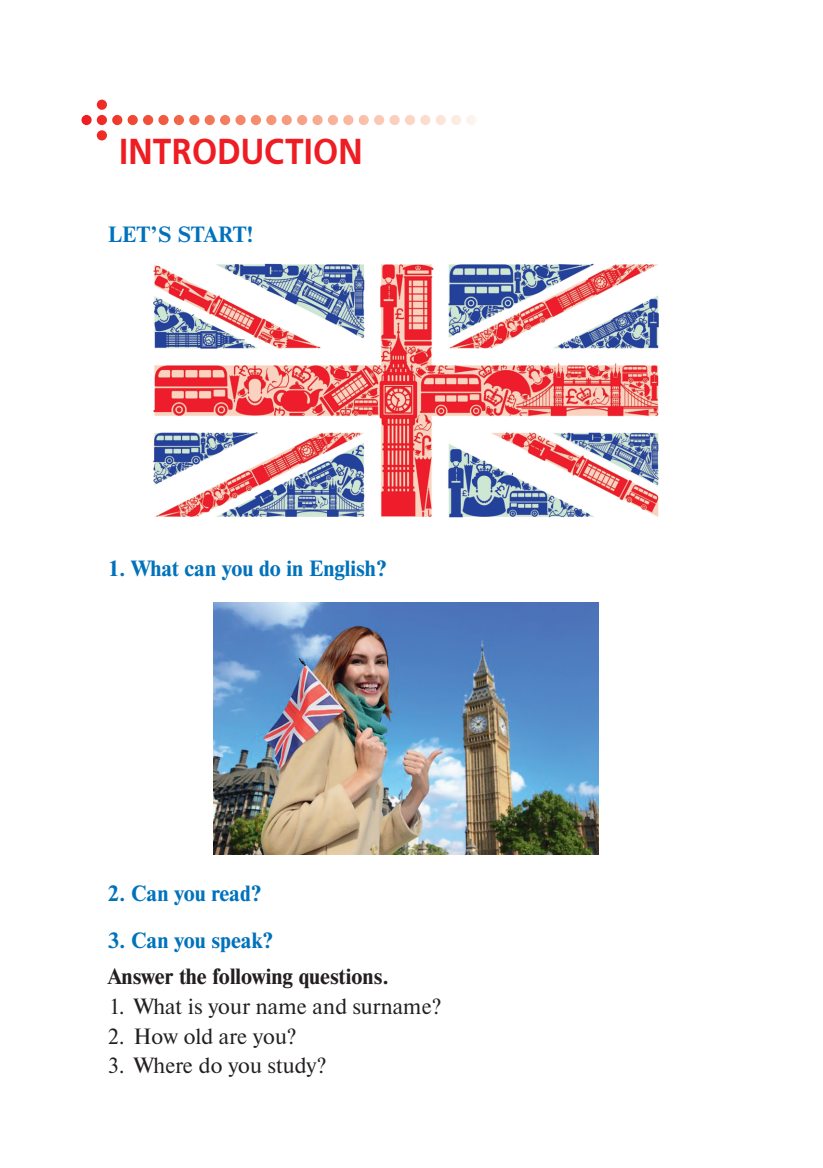
<style>
.page{position:relative;width:823px;height:1168px;background:#fff}
.page>*{position:absolute;margin:0;border:0;box-sizing:border-box;transform-origin:0 0}
.t1{font:700 36px "Free Set C";letter-spacing:.005em;color:#ee1d23;scale:.9 1}
.t2{font:700 22px "Newton";color:#0072bc}
.t3{font:22px "Newton";color:#231f20}
.t4{font:700 22px "Newton";color:#231f20}
</style>
<div class="page">
<svg style="left:174px;top:115px;width:71px;height:10px"></svg>
<svg style="left:251px;top:115px;width:71px;height:10px"></svg>
<svg style="left:328px;top:115px;width:40px;height:10px"></svg>
<svg style="left:374px;top:115px;width:71px;height:10px"></svg>
<svg style="left:451px;top:115px;width:25px;height:10px"></svg>
<svg style="left:81px;top:100px;width:87px;height:40px"></svg>
<img style="left:153px;top:263px;width:506px;height:255px">
<img style="left:213px;top:602px;width:385px;height:252px">
<h1 class="t1" style="left:119px;top:137px;width:272px">INTRODUCTION</h1>
<p class="t2" style="left:108px;top:226px;width:147px">LET’S START!</p>
<p class="t2" style="left:108px;top:560px;width:280px">1. What can you do in English?</p>
<p class="t2" style="left:108px;top:885px;width:155px">2. Can you read?</p>
<p class="t2" style="left:108px;top:932px;width:167px">3. Can you speak?</p>
<p class="t4" style="left:108px;top:968px;width:282px">Answer the following questions.</p>
<p class="t3" style="left:109px;top:998px;width:334px">1. What is your name and surname?</p>
<p class="t3" style="left:108px;top:1028px;width:190px">2. How old are you?</p>
<p class="t3" style="left:108px;top:1057px;width:220px">3. Where do you study?</p>
</div>
